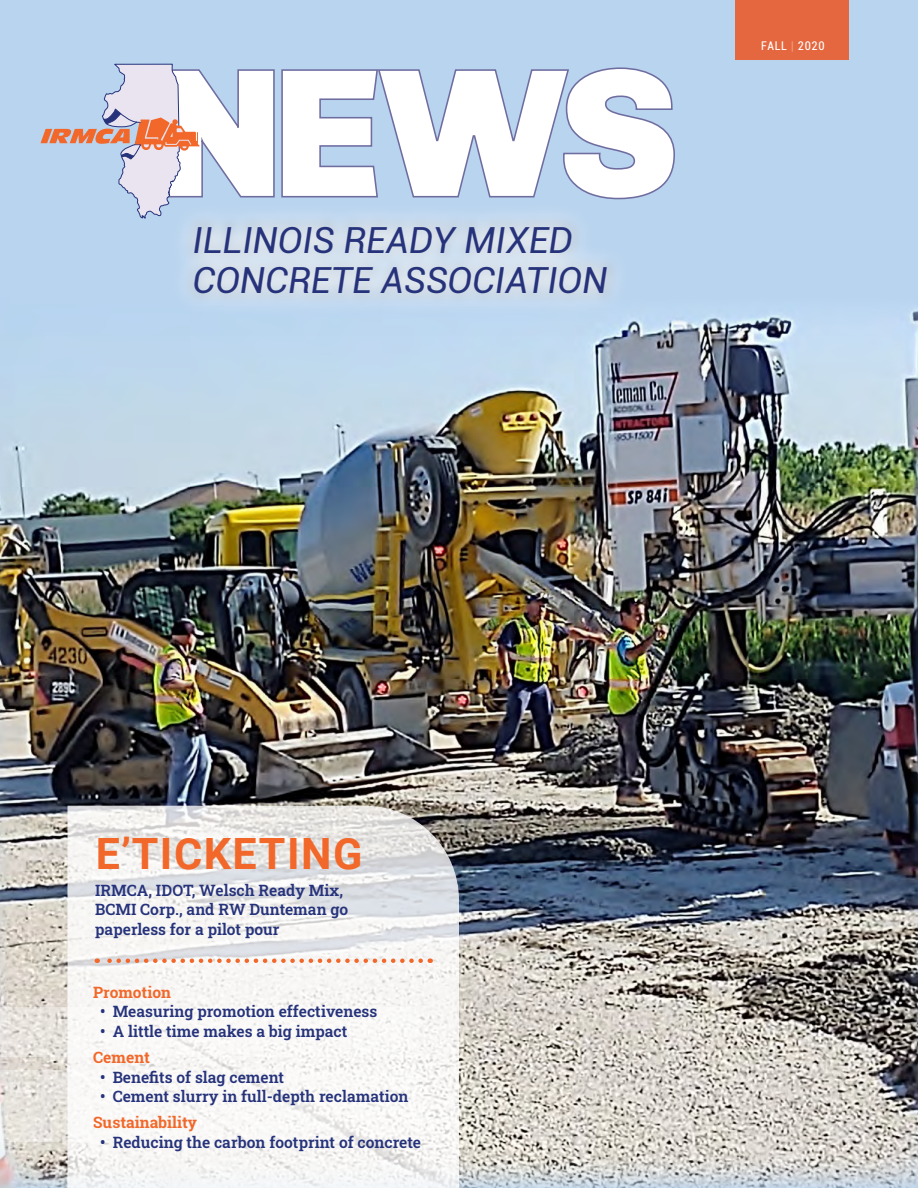
<style>
.page{position:relative;width:918px;height:1188px;background:#b9d4ef}
.page>*{position:absolute;margin:0;border:0;box-sizing:border-box;transform-origin:0 0}
.body_text{font:700 43.2px "Roboto";letter-spacing:.035em;color:#f2682a}
.t1{font:italic 36px/40.5px "Roboto";color:#26337b}
.photo_captions{font:600 15.6px/19.5px "Roboto Slab";color:#26337b}
.photo_captions-2{font:700 15.6px "Roboto Slab";color:#f2682a}
.t2{font:condensed 12px "Roboto";letter-spacing:.06em;color:#fff}
.s1{color:#ee9f7d}
</style>
<div class="page">
<img style="left:0;top:307px;width:918px;height:881px">
<svg style="left:68px;top:806px;width:391px;height:382px;background:#ebebea"></svg>
<div style="left:735px;top:0;width:114px;height:59px;background:#e5673f"></div>
<svg style="left:97px;top:958px;width:324px;height:5px;background:#f1c2ad"></svg>
<div style="left:170px;top:201px;width:462px;height:117px;background:#fff;opacity:.75"></div>
<svg style="left:200px;top:67px;width:475px;height:133px"></svg>
<svg style="left:41px;top:64px;width:159px;height:155px"></svg>
<svg style="left:0;top:1007px;width:418px;height:49px;background:#f5f3f1"></svg>
<svg style="left:0;top:1070px;width:418px;height:71px;background:#f4f3f1"></svg>
<p class="t1" style="left:193px;top:218px;width:417px">ILLINOIS READY MIXED<br>CONCRETE ASSOCIATION</p>
<p class="t2" style="left:761px;top:37px;width:65px">FALL <span class="s1">|</span> 2020</p>
<p class="body_text" style="left:96px;top:824px;width:268px">E’TICKETING</p>
<p class="photo_captions" style="left:95px;top:880px;width:255px">IRMCA, IDOT, Welsch Ready Mix,<br>BCMI Corp., and RW Dunteman go paperless for a pilot pour</p>
<p class="photo_captions-2" style="left:93px;top:982px;width:79px">Promotion</p>
<p class="photo_captions" style="left:100px;top:1002px;width:279px">• Measuring promotion effectiveness</p>
<p class="photo_captions" style="left:100px;top:1021px;width:249px">• A little time makes a big impact</p>
<p class="photo_captions-2" style="left:93px;top:1047px;width:58px">Cement</p>
<p class="photo_captions" style="left:100px;top:1067px;width:185px">• Benefits of slag cement</p>
<p class="photo_captions" style="left:100px;top:1086px;width:310px">• Cement slurry in full-depth reclamation</p>
<p class="photo_captions-2" style="left:93px;top:1112px;width:105px">Sustainability</p>
<p class="photo_captions" style="left:100px;top:1132px;width:322px">• Reducing the carbon footprint of concrete</p>
</div>
